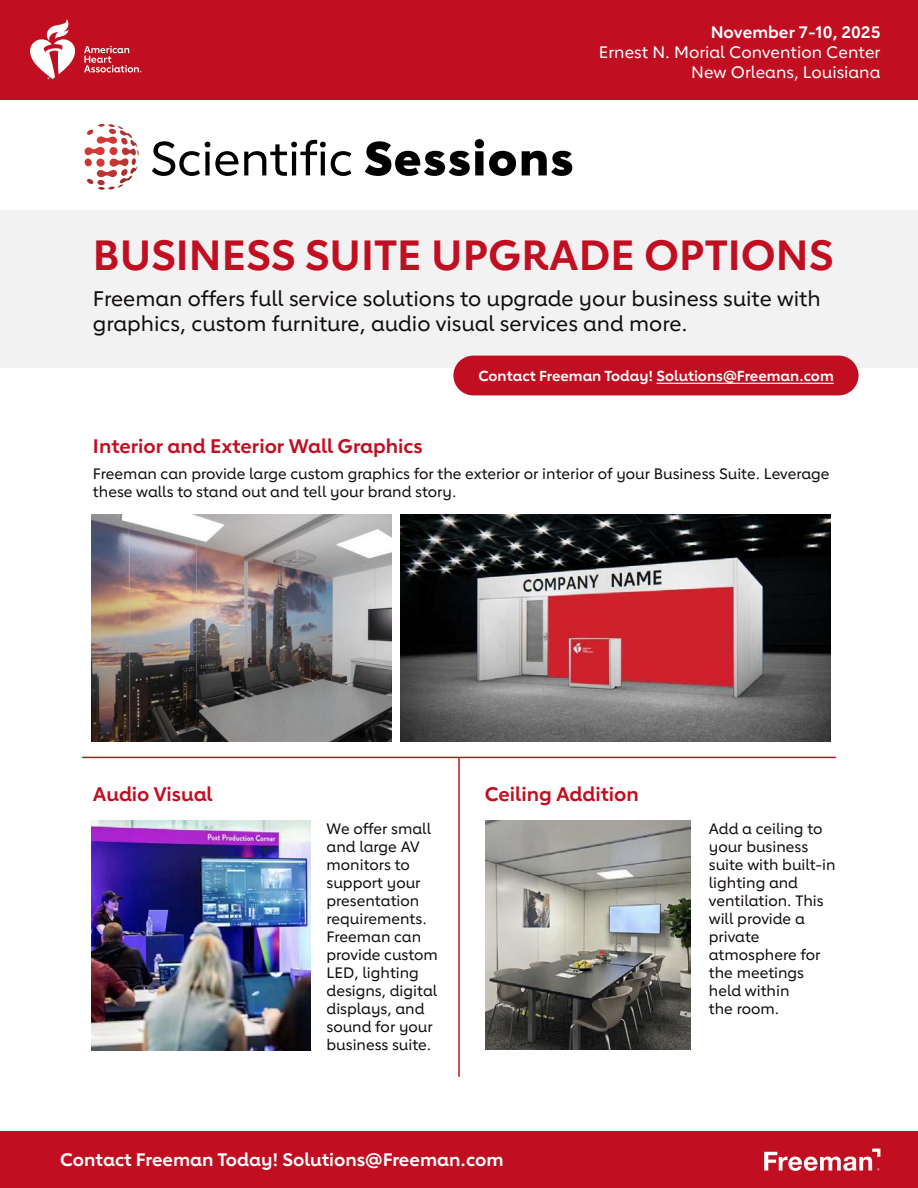
<style>
.page{position:relative;width:918px;height:1188px;background:#fff}
.page>*{position:absolute;margin:0;border:0;box-sizing:border-box;transform-origin:0 0}
.t1{font:700 42px "Lub Dub";color:#c10e21}
.t2{font:500 21px/25.2px "Lub Dub";color:#110c0d}
.t3{font:700 19.5px "Lub Dub";color:#c10e21}
.t4{font:700 18px "Lub Dub";color:#fff}
.t5{font:500 16.5px/19.8px "Lub Dub";color:#fff;text-align:right}
.t6{font:700 16.5px "Lub Dub";color:#fff}
.t7{font:500 15px/18px "Lub Dub";color:#110c0d}
.t8{font:700 14.4px "Lub Dub";color:#fff}
</style>
<div class="page">
<div style="left:0;top:210px;width:918px;height:158px;background:#f2f2f2"></div>
<div style="left:0;top:1131px;width:918px;height:57px;background:#c10e21"></div>
<svg style="left:764px;top:1149px;width:116px;height:22px"></svg>
<div style="left:0;top:0;width:918px;height:100px;background:#c10e21"></div>
<svg style="left:30px;top:19px;width:46px;height:60px"></svg>
<svg style="left:84px;top:46px;width:58px;height:26px"></svg>
<svg style="left:152px;top:141px;width:86px;height:35px"></svg>
<svg style="left:244px;top:140px;width:107px;height:36px"></svg>
<svg style="left:365px;top:139px;width:151px;height:37px"></svg>
<svg style="left:522px;top:151px;width:50px;height:25px"></svg>
<svg style="left:85px;top:124px;width:54px;height:66px"></svg>
<div style="left:453px;top:356px;width:406px;height:39px;background:#c10e21;border-radius:20px"></div>
<hr style="left:657px;top:383px;width:177px;height:1px;background:#fff">
<hr style="left:458px;top:757px;width:2px;height:320px;background:#c10e21">
<hr style="left:82px;top:757px;width:754px;height:1px;background:#c10e21">
<img style="left:92px;top:515px;width:300px;height:227px">
<img style="left:401px;top:515px;width:429px;height:227px">
<img style="left:92px;top:821px;width:219px;height:229px">
<img style="left:486px;top:821px;width:205px;height:229px">
<p class="t6" style="left:711px;top:22px;width:171px">November 7-10, 2025</p>
<p class="t5" style="left:599px;top:42px;width:283px">Ernest N. Morial Convention Center<br>New Orleans, Louisiana</p>
<h1 class="t1" style="left:93px;top:230px;width:742px">BUSINESS SUITE UPGRADE OPTIONS</h1>
<h2 class="t2" style="left:93px;top:286px;width:729px">Freeman offers full service solutions to upgrade your business suite with graphics, custom furniture, audio visual services and more.</h2>
<p class="t8" style="left:478px;top:367px;width:357px">Contact Freeman Today! Solutions@Freeman.com</p>
<h3 class="t3" style="left:93px;top:434px;width:331px">Interior and Exterior Wall Graphics</h3>
<p class="t7" style="left:93px;top:465px;width:738px">Freeman can provide large custom graphics for the exterior or interior of your Business Suite. Leverage these walls to stand out and tell your brand story.</p>
<h3 class="t3" style="left:93px;top:782px;width:121px">Audio Visual</h3>
<p class="t7" style="left:327px;top:819px;width:113px">We offer small and large AV monitors to support your presentation requirements.<br>Freeman can provide custom<br>LED, lighting designs, digital displays, and sound for your business suite.</p>
<h3 class="t3" style="left:485px;top:782px;width:156px">Ceiling Addition</h3>
<p class="t4" style="left:60px;top:1149px;width:445px">Contact Freeman Today! Solutions@Freeman.com</p>
<p class="t7" style="left:709px;top:819px;width:128px">Add a ceiling to your business suite with built-in lighting and ventilation. This will provide a private atmosphere for the meetings held within<br>the room.</p>
</div>
